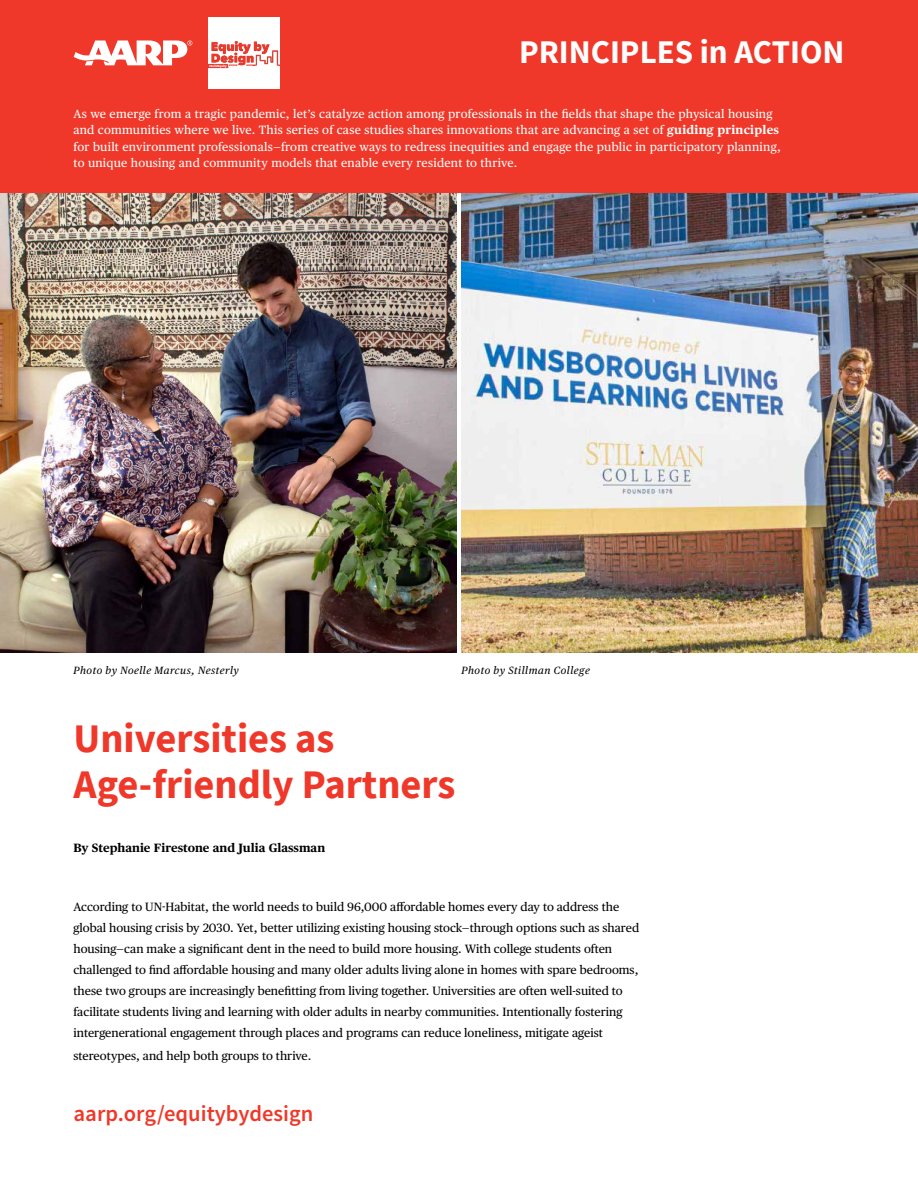
<style>
.page{position:relative;width:918px;height:1188px;background:#fff}
.page>*{position:absolute;margin:0;border:0;box-sizing:border-box;transform-origin:0 0}
.t1{font:700 40.5px/46.5px "Source Sans Pro";color:#ef3829}
.t2{font:700 33px "Source Sans Pro";color:#fff}
.t3{font:600 22.5px "Source Sans Pro";color:#ef3829}
.t4{font:12px/21px "Publico Text";color:#000}
.t5{font:12px/16.5px "Publico Text";letter-spacing:.02em;color:#fff}
.t6{font:700 12px "Publico Text";color:#000}
.t7{font:italic 10.5px "Publico Text";letter-spacing:.05em;color:#000}
.s1{font-weight:700}
</style>
<div class="page">
<img style="left:0;top:192px;width:456px;height:460px">
<img style="left:461px;top:192px;width:457px;height:460px">
<div style="left:0;top:0;width:918px;height:192px;background:#ef3829"></div>
<svg style="left:74px;top:40px;width:118px;height:25px"></svg>
<img style="left:209px;top:17px;width:71px;height:71px">
<h2 class="t2" style="left:519px;top:30px;width:327px">PRINCIPLES in ACTION</h2>
<p class="t5" style="left:73px;top:104px;width:709px">As we emerge from a tragic pandemic, let’s catalyze action among professionals in the fields that shape the physical housing and communities where we live. This series of case studies shares innovations that are advancing a set of <span class="s1">guiding principles </span>for built environment professionals—from creative ways to redress inequities and engage the public in participatory planning, to unique housing and community models that enable every resident to thrive.</p>
<p class="t7" style="left:73px;top:663px;width:167px">Photo by Noelle Marcus, Nesterly</p>
<p class="t7" style="left:461px;top:663px;width:130px">Photo by Stillman College</p>
<h1 class="t1" style="left:74px;top:715px;width:383px">Universities as<br>Age-friendly Partners</h1>
<p class="t6" style="left:74px;top:838px;width:253px">By Stephanie Firestone and Julia Glassman</p>
<p class="t4" style="left:73px;top:896px;width:567px">According to UN-Habitat, the world needs to build 96,000 affordable homes every day to address the global housing crisis by 2030. Yet, better utilizing existing housing stock—through options such as shared housing—can make a significant dent in the need to build more housing. With college students often challenged to find affordable housing and many older adults living alone in homes with spare bedrooms, these two groups are increasingly benefitting from living together. Universities are often well-suited to facilitate students living and learning with older adults in nearby communities. Intentionally fostering intergenerational engagement through places and programs can reduce loneliness, mitigate ageist</p>
<p class="t4" style="left:73px;top:1044px;width:240px">stereotypes, and help both groups to thrive.</p>
<h3 class="t3" style="left:74px;top:1099px;width:241px">aarp.org/equitybydesign</h3>
</div>
